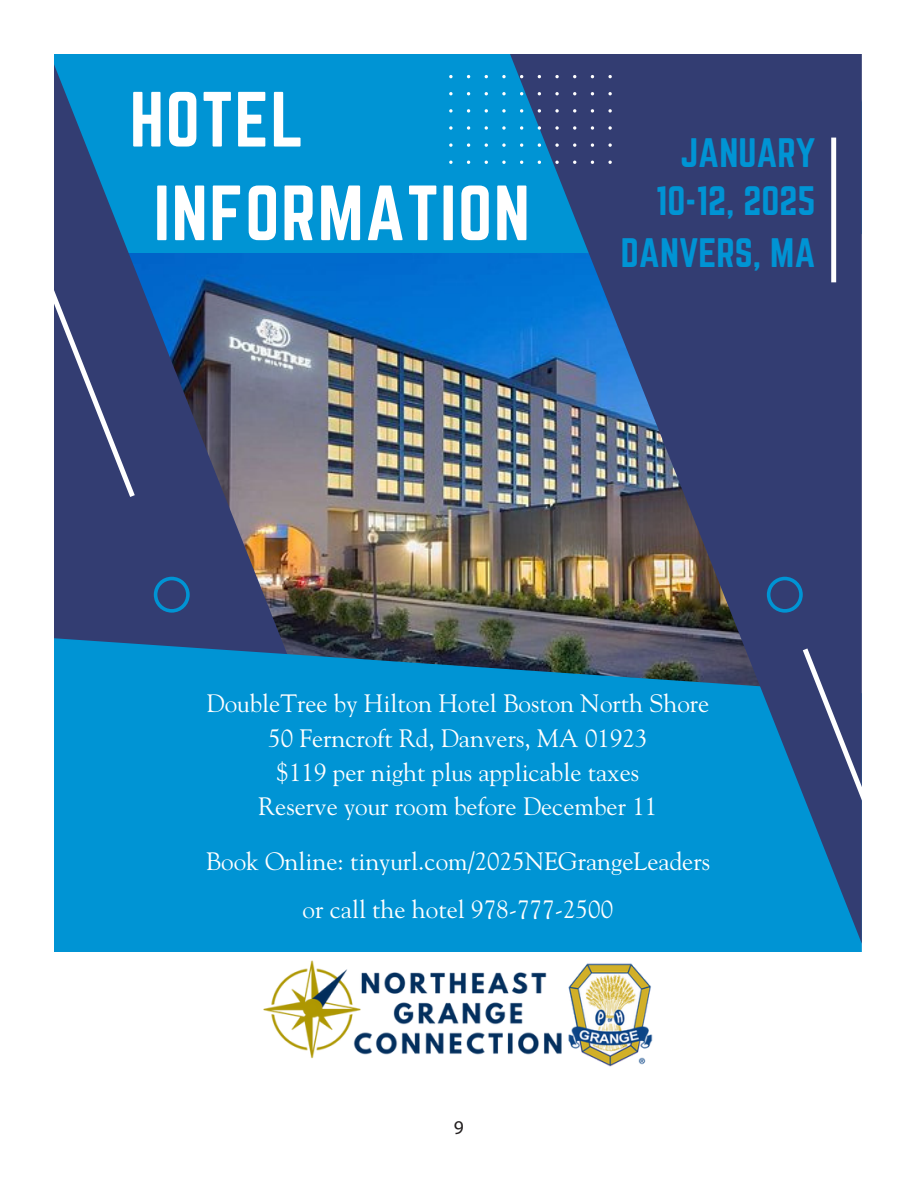
<style>
.page{position:relative;width:918px;height:1188px;background:#fff}
.page>*{position:absolute;margin:0;border:0;box-sizing:border-box;transform-origin:0 0}
.t1{font:68.4px "Norwester";letter-spacing:.025em;color:#fff}
.t2{font:36px/47.4px "Norwester";color:#0094d4;text-align:right}
.t3{font:25.05px/34.3px "Goudy Std";color:#fff;text-align:center}
.t4{font:19.5px "Myriad Pro";color:#231f20}
</style>
<div class="page">
<div style="left:54px;top:54px;width:456px;height:200px;background:#0094d4"></div>
<img style="left:338px;top:254px;width:172px;height:384px">
<svg style="left:54px;top:64px;width:284px;height:574px"></svg>
<div style="left:54px;top:638px;width:808px;height:314px;background:#0094d4"></div>
<img style="left:510px;top:54px;width:352px;height:890px">
<div style="left:831px;top:138px;width:5px;height:144px;background:#fff"></div>
<svg style="left:154px;top:577px;width:35px;height:35px"></svg>
<svg style="left:767px;top:577px;width:35px;height:35px"></svg>
<svg style="left:799px;top:643px;width:63px;height:233px"></svg>
<div style="left:54px;top:270px;width:85px;height:232px;background:#333d72"></div>
<img style="left:263px;top:960px;width:390px;height:107px">
<svg style="left:449px;top:75px;width:163px;height:89px"></svg>
<p class="t1" style="left:130px;top:87px;width:176px">HOTEL</p>
<p class="t1" style="left:154px;top:180px;width:378px">INFORMATION</p>
<p class="t2" style="left:656px;top:131px;width:161px">JANUARY<br>10-12, 2025</p>
<p class="t2" style="left:621px;top:230px;width:196px">DANVERS, MA</p>
<p class="t3" style="left:207px;top:686px;width:504px">DoubleTree by Hilton Hotel Boston North Shore 50 Ferncroft Rd, Danvers, MA 01923<br>$119 per night plus applicable taxes<br>Reserve your room before December 11</p>
<p class="t3" style="left:206px;top:837px;width:506px;line-height:48.4px">Book Online: tinyurl.com/2025NEGrangeLeaders or call the hotel 978-777-2500</p>
<p class="t4" style="left:454px;top:1115px;width:12px">9</p>
</div>
